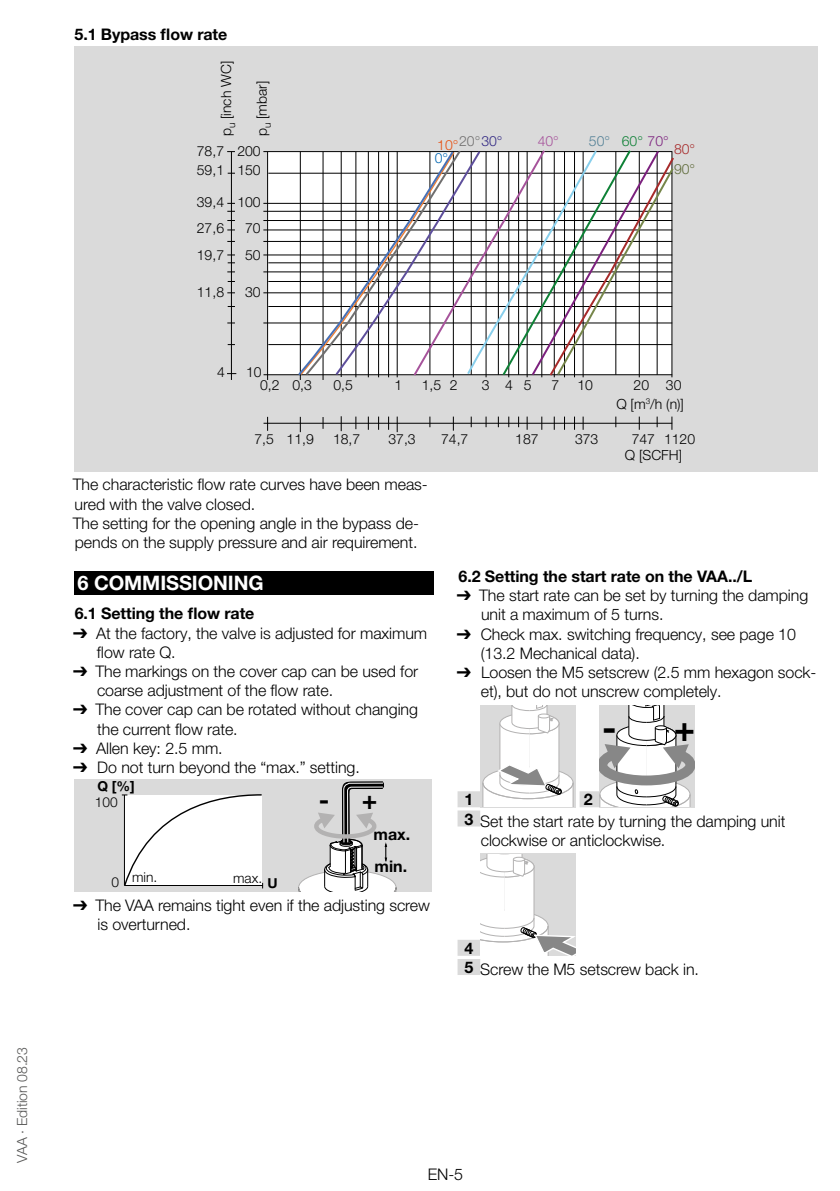
<style>
.page{position:relative;width:840px;height:1191px;background:#fff}
.page>*{position:absolute;margin:0;border:0;box-sizing:border-box;transform-origin:0 0}
.t1{font:700 35.6px "Helvetica Neue";color:#000}
.t2{font:700 26px "Helvetica Neue LT Pro";color:#000}
.t3{font:700 20px "Helvetica Neue LT Pro";letter-spacing:-.005em;color:#fff}
.t4{font:300 16px/19.2px "Helvetica Neue LT Pro";letter-spacing:-.005em;color:#000}
.t5{font:700 16px "Helvetica Neue LT Pro";letter-spacing:-.005em;color:#000}
.t6{font:300 14px "Helvetica Neue LT Pro";color:#000}
.t7{font:300 14px "Helvetica Neue LT Pro";letter-spacing:-.005em;color:#575756}
.t8{font:300 14px "Helvetica Neue LT Pro";color:#548196}
.t9{font:300 14px "Helvetica Neue LT Pro";color:#706f6f}
.t10{font:300 14px "Helvetica Neue LT Pro";color:#a6539b}
.t11{font:300 14px "Helvetica Neue LT Pro";color:#a72b2b}
.t12{font:300 14px "Helvetica Neue LT Pro";color:#5f6b3a}
.t13{font:300 14px "Helvetica Neue LT Pro";color:#e74e0f}
.t14{font:300 14px "Helvetica Neue LT Pro";color:#0065b1}
.t15{font:300 13.8px "Helvetica Neue LT Pro";color:#000}
.t16{font:700 13.8px "Helvetica Neue LT Pro";color:#000}
.s1{color:#312783}
.s2{color:#0e8136}
.s3{color:#7c217e}
.s4{font-family:"Arial Unicode MS";font-weight:400}
.s5{font-weight:700}
</style>
<div class="page">
<div style="left:74px;top:46px;width:742px;height:425px;background:#dadada"></div>
<div style="left:267px;top:151px;width:404px;height:223px;background:#fff"></div>
<hr style="left:263px;top:374px;width:408px;height:1px;background:#000">
<hr style="left:263px;top:322px;width:408px;height:1px;background:#000">
<hr style="left:263px;top:292px;width:408px;height:1px;background:#000">
<hr style="left:263px;top:271px;width:408px;height:1px;background:#000">
<hr style="left:263px;top:254px;width:408px;height:1px;background:#000">
<hr style="left:263px;top:241px;width:408px;height:1px;background:#000">
<hr style="left:263px;top:229px;width:408px;height:1px;background:#000">
<hr style="left:263px;top:203px;width:408px;height:1px;background:#000">
<hr style="left:263px;top:220px;width:408px;height:1px;background:#000">
<hr style="left:268px;top:262px;width:403px;height:1px;background:#000">
<hr style="left:268px;top:281px;width:403px;height:1px;background:#000">
<hr style="left:268px;top:306px;width:403px;height:1px;background:#000">
<hr style="left:268px;top:344px;width:403px;height:1px;background:#000">
<hr style="left:263px;top:211px;width:408px;height:1px;background:#000">
<hr style="left:263px;top:151px;width:408px;height:1px;background:#000">
<hr style="left:268px;top:173px;width:403px;height:1px;background:#000">
<hr style="left:267px;top:152px;width:1px;height:228px;background:#000">
<hr style="left:299px;top:152px;width:1px;height:228px;background:#000">
<hr style="left:322px;top:152px;width:1px;height:228px;background:#000">
<svg style="left:296px;top:150px;width:378px;height:228px"></svg>
<svg style="left:355px;top:416px;width:1px;height:13px"></svg>
<svg style="left:368px;top:416px;width:1px;height:14px"></svg>
<svg style="left:396px;top:416px;width:1px;height:16px"></svg>
<svg style="left:378px;top:416px;width:1px;height:14px"></svg>
<svg style="left:388px;top:416px;width:1px;height:14px"></svg>
<svg style="left:453px;top:416px;width:1px;height:14px"></svg>
<svg style="left:526px;top:416px;width:1px;height:14px"></svg>
<svg style="left:541px;top:416px;width:1px;height:14px"></svg>
<svg style="left:553px;top:416px;width:1px;height:14px"></svg>
<svg style="left:582px;top:416px;width:1px;height:14px"></svg>
<svg style="left:564px;top:416px;width:1px;height:14px"></svg>
<svg style="left:574px;top:416px;width:1px;height:14px"></svg>
<svg style="left:638px;top:416px;width:1px;height:14px"></svg>
<hr style="left:263px;top:423px;width:408px;height:1px;background:#000">
<svg style="left:340px;top:416px;width:1px;height:15px"></svg>
<svg style="left:267px;top:417px;width:1px;height:14px"></svg>
<svg style="left:300px;top:417px;width:1px;height:15px"></svg>
<svg style="left:322px;top:417px;width:1px;height:12px"></svg>
<svg style="left:671px;top:416px;width:1px;height:14px"></svg>
<hr style="left:231px;top:152px;width:1px;height:228px;background:#000">
<div style="left:74px;top:570px;width:359px;height:24px;background:#000"></div>
<div style="left:74px;top:779px;width:357px;height:112px;background:#dadada"></div>
<svg style="left:122px;top:794px;width:141px;height:94px;background:#f8f8f8"></svg>
<hr style="left:125px;top:885px;width:138px;height:1px;background:#000">
<svg style="left:298px;top:781px;width:99px;height:110px"></svg>
<div style="left:457px;top:791px;width:23px;height:16px;background:#dadada"></div>
<div style="left:579px;top:791px;width:20px;height:16px;background:#dadada"></div>
<div style="left:457px;top:810px;width:23px;height:16px;background:#dadada"></div>
<div style="left:457px;top:939px;width:23px;height:16px;background:#dadada"></div>
<div style="left:457px;top:959px;width:23px;height:16px;background:#dadada"></div>
<svg style="left:480px;top:706px;width:95px;height:101px"></svg>
<svg style="left:599px;top:706px;width:95px;height:100px"></svg>
<svg style="left:480px;top:854px;width:95px;height:101px"></svg>
<p class="t7" style="left:13px;top:1162px;width:117px;rotate:-90deg">VAA · Edition 08.23</p>
<p class="t5" style="left:74px;top:24px;width:154px">5.1 Bypass flow rate</p>
<p class="t6" style="left:217px;top:136px;width:77px;rotate:-90deg">p<sub>u</sub> [inch WC]</p>
<p class="t6" style="left:253px;top:136px;width:57px;rotate:-90deg">p<sub>u</sub> [mbar]</p>
<p class="t6" style="left:197px;top:142px;width:29px">78,7</p>
<p class="t6" style="left:237px;top:142px;width:25px">200</p>
<p class="t6" style="left:197px;top:161px;width:29px">59,1</p>
<p class="t6" style="left:237px;top:161px;width:25px">150</p>
<p class="t6" style="left:197px;top:193px;width:29px">39,4</p>
<p class="t6" style="left:237px;top:193px;width:25px">100</p>
<p class="t6" style="left:197px;top:219px;width:29px">27,6</p>
<p class="t6" style="left:245px;top:219px;width:17px">70</p>
<p class="t6" style="left:197px;top:246px;width:29px">19,7</p>
<p class="t6" style="left:197px;top:283px;width:29px">11,8</p>
<p class="t6" style="left:245px;top:246px;width:17px">50</p>
<p class="t6" style="left:245px;top:283px;width:17px">30</p>
<p class="t6" style="left:217px;top:364px;width:9px">4</p>
<p class="t6" style="left:246px;top:364px;width:17px">10</p>
<p class="t9" style="left:459px;top:133px;width:45px">20°<span class="s1">30°</span></p>
<p class="t10" style="left:537px;top:133px;width:23px">40°</p>
<p class="t8" style="left:588px;top:133px;width:81px">50° <span class="s2">60°</span> <span class="s3">70°</span></p>
<p class="t13" style="left:437px;top:137px;width:23px">10°</p>
<p class="t11" style="left:673px;top:140px;width:23px">80°</p>
<p class="t12" style="left:673px;top:160px;width:23px">90°</p>
<p class="t14" style="left:434px;top:150px;width:15px">0°</p>
<p class="t6" style="left:260px;top:377px;width:21px">0,2</p>
<p class="t6" style="left:394px;top:377px;width:9px">1</p>
<p class="t6" style="left:449px;top:377px;width:9px">2</p>
<p class="t6" style="left:577px;top:377px;width:17px">10</p>
<p class="t6" style="left:633px;top:377px;width:49px">20 30</p>
<p class="t6" style="left:292px;top:377px;width:21px">0,3</p>
<p class="t6" style="left:333px;top:377px;width:21px">0,5</p>
<p class="t6" style="left:421px;top:377px;width:21px">1,5</p>
<p class="t6" style="left:481px;top:377px;width:51px">3 45</p>
<p class="t6" style="left:551px;top:377px;width:9px">7</p>
<p class="t6" style="left:616px;top:395px;width:69px">Q [m<sup>3</sup>/h (n)]</p>
<p class="t6" style="left:624px;top:446px;width:59px">Q [SCFH]</p>
<p class="t6" style="left:254px;top:431px;width:21px">7,5</p>
<p class="t6" style="left:388px;top:431px;width:29px">37,3</p>
<p class="t6" style="left:441px;top:431px;width:29px">74,7</p>
<p class="t6" style="left:574px;top:431px;width:25px">373</p>
<p class="t6" style="left:631px;top:431px;width:65px">747 1120</p>
<p class="t6" style="left:286px;top:431px;width:29px">11,9</p>
<p class="t6" style="left:333px;top:431px;width:29px">18,7</p>
<p class="t6" style="left:515px;top:431px;width:25px">187</p>
<p class="t4" style="left:73px;top:475px;width:356px">The characteristic flow rate curves have been meas&shy;ured with the valve closed.<br>The setting for the opening angle in the bypass de&shy;pends on the supply pressure and air requirement.</p>
<p class="t3" style="left:77px;top:570px;width:187px">6 COMMISSION ING</p>
<p class="t5" style="left:75px;top:604px;width:181px">6.1 Setting the flow rate</p>
<p class="t4" style="left:97px;top:623px;width:331px;text-indent:-24px"><span class="s4">➔</span> At the factory, the valve is adjusted for maximum flow rate Q.</p>
<p class="t4" style="left:97px;top:661px;width:322px;text-indent:-24px"><span class="s4">➔</span> The markings on the cover cap can be used for coarse adjustment of the flow rate.</p>
<p class="t4" style="left:97px;top:700px;width:322px;text-indent:-24px"><span class="s4">➔</span> The cover cap can be rotated without changing the current flow rate.</p>
<p class="t4" style="left:73px;top:738px;width:151px"><span class="s4">➔</span> Allen key: 2.5 mm.</p>
<p class="t4" style="left:73px;top:757px;width:288px"><span class="s4">➔</span> Do not turn beyond the “max.” setting.</p>
<p class="t16" style="left:97px;top:777px;width:39px">Q [%]</p>
<p class="t15" style="left:95px;top:794px;width:24px">100</p>
<p class="t15" style="left:132px;top:868px;width:27px">min.</p>
<p class="t15" style="left:233px;top:869px;width:30px">max.</p>
<p class="t15" style="left:111px;top:873px;width:9px">0</p>
<p class="t16" style="left:267px;top:874px;width:12px">U</p>
<h2 class="t2" style="left:318px;top:784px;width:60px">- +</h2>
<p class="t5" style="left:373px;top:825px;width:38px">max.</p>
<p class="t5" style="left:374px;top:856px;width:34px">min.</p>
<p class="t4" style="left:97px;top:895px;width:334px;text-indent:-24px"><span class="s4">➔</span> The VAA remains tight even if the adjusting screw is overturned.</p>
<p class="t5" style="left:458px;top:566px;width:295px">6.2 Setting the start rate on the VAA../L</p>
<p class="t4" style="left:481px;top:585px;width:328px;text-indent:-24px"><span class="s4">➔</span> The start rate can be set by turning the damping unit a maximum of 5 turns.</p>
<p class="t4" style="left:480px;top:624px;width:316px;text-indent:-24px"><span class="s4">➔</span> Check max. switching frequency, see page 10 (13.2 Mechanical data).</p>
<p class="t4" style="left:480px;top:662px;width:337px;text-indent:-24px"><span class="s4">➔</span> Loosen the M5 setscrew (2.5 mm hexagon sock&shy;et), but do not unscrew completely.</p>
<h1 class="t1" style="left:602px;top:700px;width:94px">- +</h1>
<p class="t5" style="left:464px;top:789px;width:10px">1</p>
<p class="t5" style="left:583px;top:789px;width:10px">2</p>
<p class="t4" style="left:480px;top:811px;width:306px;text-indent:-16px"><span class="s5">3</span> Set the start rate by turning the damping unit clockwise or anticlockwise.</p>
<p class="t4" style="left:464px;top:937px;width:236px;line-height:21.2px"><span class="s5">4<br>5</span> Screw the M5 setscrew back in.</p>
<p class="t4" style="left:427px;top:1164px;width:37px">EN-5</p>
</div>
